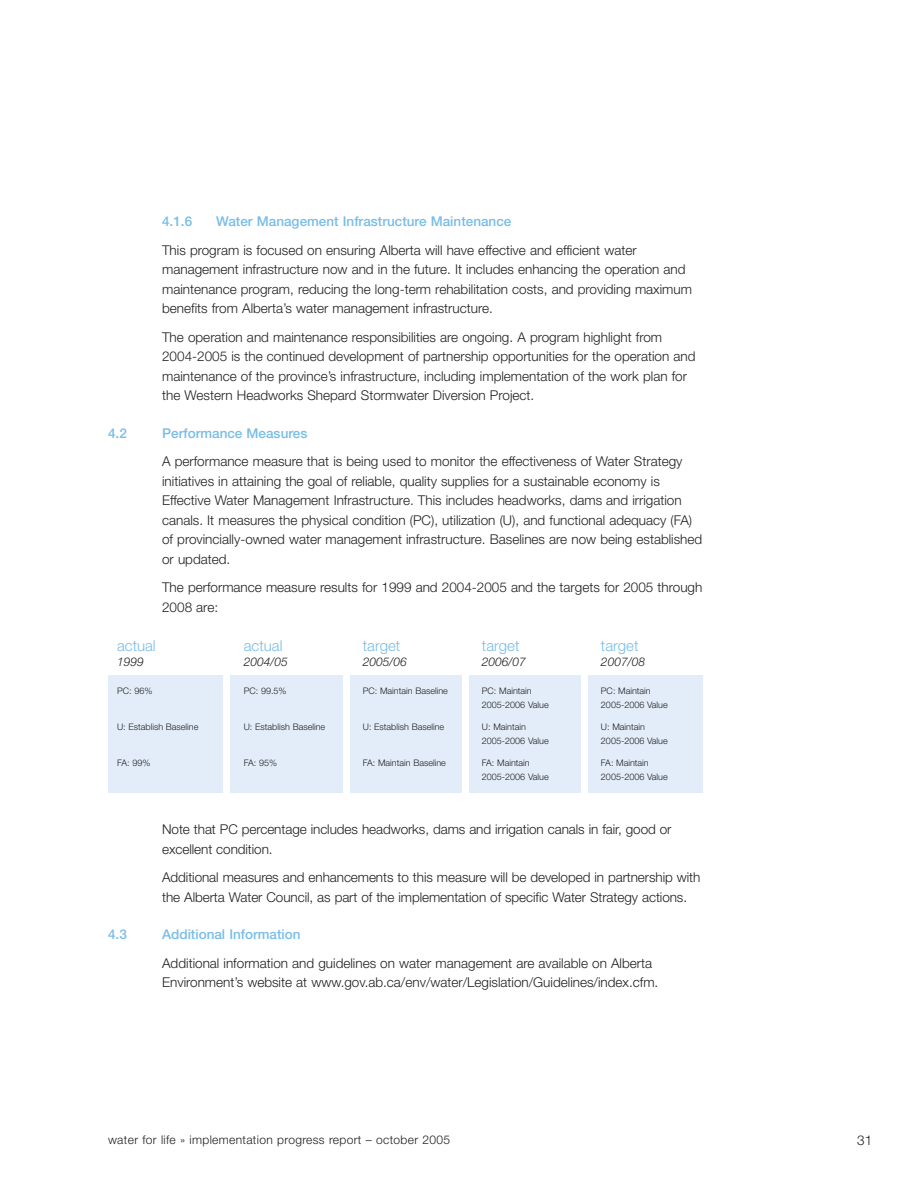
<style>
.page{position:relative;width:918px;height:1188px;background:#fff}
.page>*{position:absolute;margin:0;border:0;box-sizing:border-box;transform-origin:0 0}
.t1{font:300 15px "Helvetica Neue";color:#78bde8}
.t2{font:300 13.5px/19.5px "Helvetica Neue";color:#231f20}
.t3{font:500 13.5px "Helvetica Neue";color:#78bde8}
.t4{font:300 12px "Helvetica Neue";letter-spacing:.03em;color:#231f20}
.t5{font:italic 300 12px "Helvetica Neue";color:#231f20}
.t6{font:300 9px/13.5px "Helvetica Neue";color:#231f20}
</style>
<div class="page">
<svg style="left:108px;top:675px;width:595px;height:118px;background:#e5eff9"></svg>
<p class="t3" style="left:162px;top:216px;width:32px">4.1.6</p>
<p class="t3" style="left:216px;top:216px;width:296px">Water Management Infrastructure Maintenance</p>
<p class="t2" style="left:162px;top:241px;width:531px">This program is focused on ensuring Alberta will have effective and efficient water management infrastructure now and in the future. It includes enhancing the operation and maintenance program, reducing the long-term rehabilitation costs, and providing maximum benefits from Alberta’s water management infrastructure.</p>
<p class="t2" style="left:162px;top:328px;width:534px">The operation and maintenance responsibilities are ongoing. A program highlight from 2004-2005 is the continued development of partnership opportunities for the operation and maintenance of the province’s infrastructure, including implementation of the work plan for the Western Headworks Shepard Stormwater Diversion Project.</p>
<p class="t3" style="left:108px;top:428px;width:20px">4.2</p>
<p class="t3" style="left:162px;top:428px;width:147px">Performance Measures</p>
<p class="t2" style="left:162px;top:453px;width:541px">A performance measure that is being used to monitor the effectiveness of Water Strategy initiatives in attaining the goal of reliable, quality supplies for a sustainable economy is Effective Water Management Infrastructure. This includes headworks, dams and irrigation canals. It measures the physical condition (PC), utilization (U), and functional adequacy (FA) of provincially-owned water management infrastructure. Baselines are now being established or updated.</p>
<p class="t2" style="left:162px;top:579px;width:541px">The performance measure results for 1999 and 2004-2005 and the targets for 2005 through<br>2008 are:</p>
<p class="t1" style="left:117px;top:639px;width:40px">actual</p>
<p class="t5" style="left:117px;top:657px;width:28px">1999</p>
<p class="t6" style="left:117px;top:685px;width:37px">PC: 96%</p>
<p class="t6" style="left:117px;top:721px;width:83px">U: Establish Baseline</p>
<p class="t6" style="left:117px;top:757px;width:35px">FA: 99%</p>
<p class="t1" style="left:244px;top:639px;width:40px">actual</p>
<p class="t5" style="left:244px;top:657px;width:46px">2004/05</p>
<p class="t6" style="left:244px;top:685px;width:44px">PC: 99.5%</p>
<p class="t6" style="left:244px;top:721px;width:83px">U: Establish Baseline</p>
<p class="t6" style="left:244px;top:757px;width:35px">FA: 95%</p>
<p class="t1" style="left:363px;top:639px;width:39px">target</p>
<p class="t5" style="left:363px;top:657px;width:46px">2005/06</p>
<p class="t6" style="left:363px;top:685px;width:86px">PC: Maintain Baseline</p>
<p class="t6" style="left:363px;top:721px;width:83px">U: Establish Baseline</p>
<p class="t6" style="left:363px;top:757px;width:84px">FA: Maintain Baseline</p>
<p class="t1" style="left:481px;top:639px;width:39px">target</p>
<p class="t5" style="left:481px;top:657px;width:46px">2006/07</p>
<p class="t6" style="left:481px;top:685px;width:68px">PC: Maintain<br>2005-2006 Value</p>
<p class="t6" style="left:481px;top:721px;width:68px">U: Maintain<br>2005-2006 Value</p>
<p class="t6" style="left:481px;top:757px;width:68px">FA: Maintain<br>2005-2006 Value</p>
<p class="t1" style="left:600px;top:639px;width:39px">target</p>
<p class="t5" style="left:600px;top:657px;width:46px">2007/08</p>
<p class="t6" style="left:600px;top:685px;width:68px">PC: Maintain<br>2005-2006 Value</p>
<p class="t6" style="left:600px;top:721px;width:68px">U: Maintain<br>2005-2006 Value</p>
<p class="t6" style="left:600px;top:757px;width:68px">FA: Maintain<br>2005-2006 Value</p>
<p class="t2" style="left:162px;top:820px;width:510px">Note that PC percentage includes headworks, dams and irrigation canals in fair, good or excellent condition.</p>
<p class="t2" style="left:162px;top:868px;width:539px">Additional measures and enhancements to this measure will be developed in partnership with the Alberta Water Council, as part of the implementation of specific Water Strategy actions.</p>
<p class="t3" style="left:108px;top:929px;width:20px">4.3</p>
<p class="t3" style="left:162px;top:929px;width:140px">Additional Information</p>
<p class="t2" style="left:162px;top:954px;width:497px">Additional information and guidelines on water management are available on Alberta<br>Environment’s website at www.gov.ab.ca/env/water/Legislation/Guidelines/index.cfm.</p>
<p class="t4" style="left:108px;top:1134px;width:343px">water for life » implementation progress report – october 2005</p>
<p class="t2" style="left:856px;top:1131px;width:17px">31</p>
</div>
